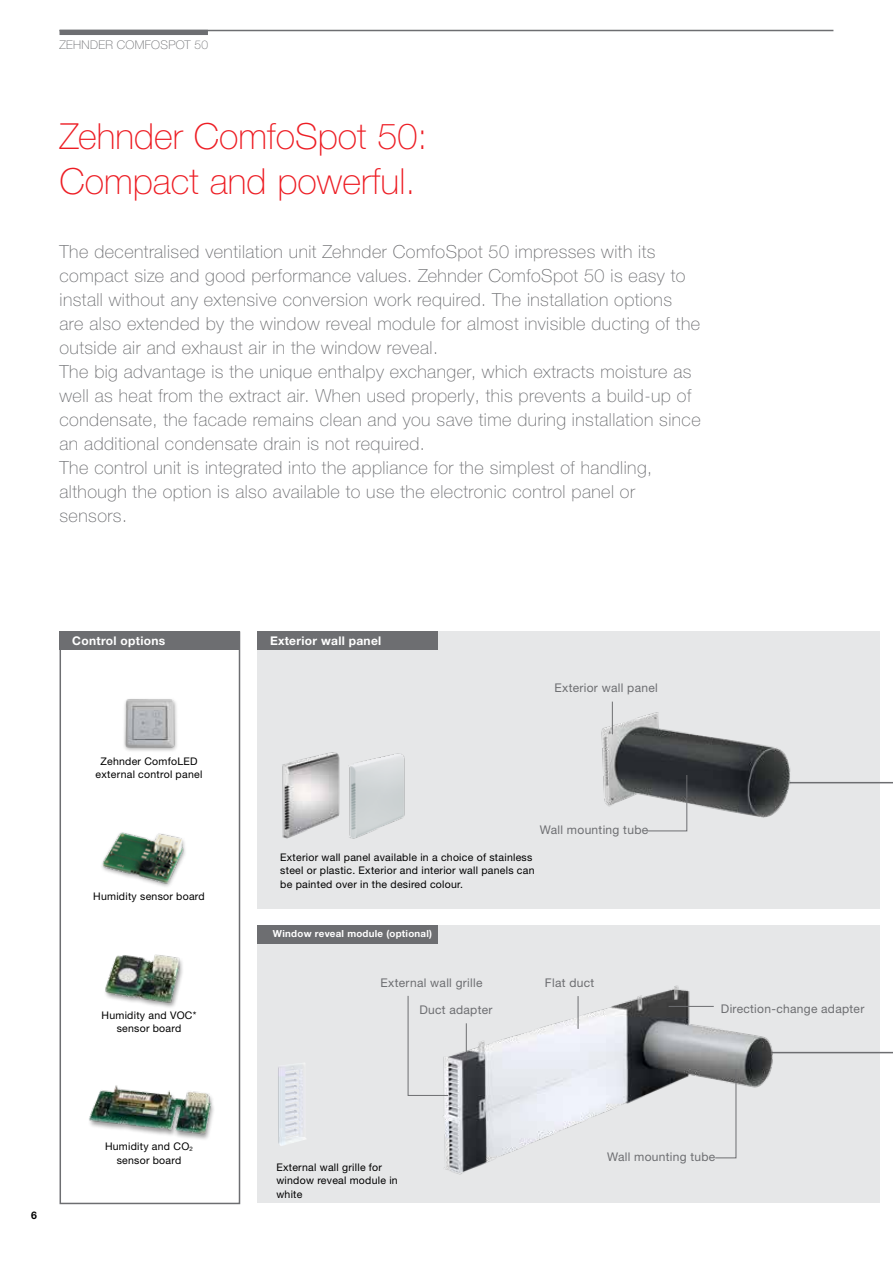
<style>
.page{position:relative;width:893px;height:1263px;background:#fff}
.page>*{position:absolute;margin:0;border:0;box-sizing:border-box;transform-origin:0 0}
.t1{font:100 36px/45px "Helvetica Neue LTW1 G";color:#ed1d24}
.t2{font:100 18px/24px "Helvetica Neue LTW1 G";letter-spacing:.025em;color:#6d6e71}
.t3{font:12px "Helvetica Neue For Zehnder";letter-spacing:.025em;color:#6d6e71}
.t4{font:700 12px "Helvetica Neue LTW1 G";letter-spacing:.025em;color:#fff}
.t5{font:100 12px "Helvetica Neue LTW1 G";letter-spacing:.025em;color:#6d6e71}
.t6{font:10.5px/13.5px "Helvetica Neue For Zehnder";letter-spacing:.025em;color:#000;text-align:center}
.t7{font:700 10.5px "Helvetica Neue LTW1 G";color:#000}
.t8{font:700 9.75px "Helvetica Neue LTW1 G";letter-spacing:.025em;color:#fff}
</style>
<div class="page">
<div style="left:257px;top:925px;width:623px;height:278px;background:#e6e7e8"></div>
<hr style="left:765px;top:1052px;width:128px;height:1px;background:#6d6e71">
<div style="left:257px;top:631px;width:623px;height:278px;background:#e6e7e8"></div>
<div style="left:257px;top:925px;width:181px;height:18px;background:#6d6e71"></div>
<hr style="left:60px;top:30px;width:773px;height:1px;background:#6d6e71">
<div style="left:60px;top:30px;width:148px;height:5px;background:#6d6e71"></div>
<div style="left:257px;top:631px;width:181px;height:18px;background:#6d6e71"></div>
<div style="left:60px;top:631px;width:180px;height:573px;border:2px solid #6d6e71"></div>
<img style="left:124px;top:699px;width:53px;height:52px">
<img style="left:102px;top:832px;width:83px;height:55px">
<div style="left:104px;top:955px;width:81px;height:55px;background:#000;opacity:.4"></div>
<img style="left:104px;top:954px;width:81px;height:51px">
<img style="left:89px;top:1085px;width:125px;height:54px">
<div style="left:60px;top:631px;width:180px;height:18px;background:#6d6e71"></div>
<hr style="left:761px;top:782px;width:132px;height:1px;background:#6d6e71">
<img style="left:278px;top:1063px;width:28px;height:83px">
<img style="left:282px;top:752px;width:123px;height:87px">
<img style="left:601px;top:701px;width:211px;height:117px">
<hr style="left:612px;top:702px;width:1px;height:32px;background:#6d6e71">
<svg style="left:646px;top:774px;width:42px;height:58px"></svg>
<img style="left:443px;top:985px;width:332px;height:190px">
<hr style="left:669px;top:1006px;width:45px;height:1px;background:#6d6e71">
<svg style="left:714px;top:1068px;width:23px;height:90px"></svg>
<hr style="left:578px;top:996px;width:1px;height:33px;background:#6d6e71">
<hr style="left:466px;top:1023px;width:1px;height:33px;background:#6d6e71">
<svg style="left:407px;top:995px;width:42px;height:101px"></svg>
<p class="t5" style="left:60px;top:37px;width:150px">ZEHNDER COMFOSPOT 50</p>
<h1 class="t1" style="left:60px;top:114px;width:369px">Zehnder ComfoSpot 50:<br>Compact and powerful.</h1>
<p class="t2" style="left:60px;top:239px;width:643px">The decentralised ventilation unit Zehnder ComfoSpot 50 impresses with its compact size and good performance values. Zehnder ComfoSpot 50 is easy to install without any extensive conversion work required. The installation options<br>are also extended by the window reveal module for almost invisible ducting of the outside air and exhaust air in the window reveal.<br>The big advantage is the unique enthalpy exchanger, which extracts moisture as well as heat from the extract air. When used properly, this prevents a build-up of condensate, the facade remains clean and you save time during installation since an additional condensate drain is not required.<br>The control unit is integrated into the appliance for the simplest of handling, although the option is also available to use the electronic control panel or sensors.</p>
<p class="t4" style="left:72px;top:633px;width:94px">Control options</p>
<p class="t6" style="left:96px;top:754px;width:108px">Zehnder ComfoLED external control panel</p>
<p class="t7" style="left:31px;top:1209px;width:7px">6</p>
<p class="t6" style="left:93px;top:889px;width:113px">Humidity sensor board</p>
<p class="t6" style="left:102px;top:1008px;width:96px">Humidity and VOC* sensor board</p>
<p class="t6" style="left:105px;top:1139px;width:89px">Humidity and CO<sub>2 </sub>sensor board</p>
<p class="t4" style="left:270px;top:633px;width:113px">Exterior wall panel</p>
<p class="t3" style="left:554px;top:681px;width:105px">Exterior wall panel</p>
<p class="t3" style="left:540px;top:822px;width:110px">Wall mounting tube</p>
<p class="t6" style="left:280px;top:850px;width:256px;text-align:left">Exterior wall panel available in a choice of stainless steel or plastic. Exterior and interior wall panels can be painted over in the desired colour.</p>
<p class="t8" style="left:273px;top:927px;width:161px">Window reveal module (optional)</p>
<p class="t3" style="left:381px;top:975px;width:103px">External wall grille</p>
<p class="t3" style="left:545px;top:975px;width:51px">Flat duct</p>
<p class="t3" style="left:419px;top:1002px;width:75px">Duct adapter</p>
<p class="t3" style="left:721px;top:1001px;width:145px">Direction-change adapter</p>
<p class="t6" style="left:276px;top:1160px;width:123px;text-align:left">External wall grille for window reveal module in white</p>
<p class="t3" style="left:607px;top:1149px;width:110px">Wall mounting tube</p>
</div>
